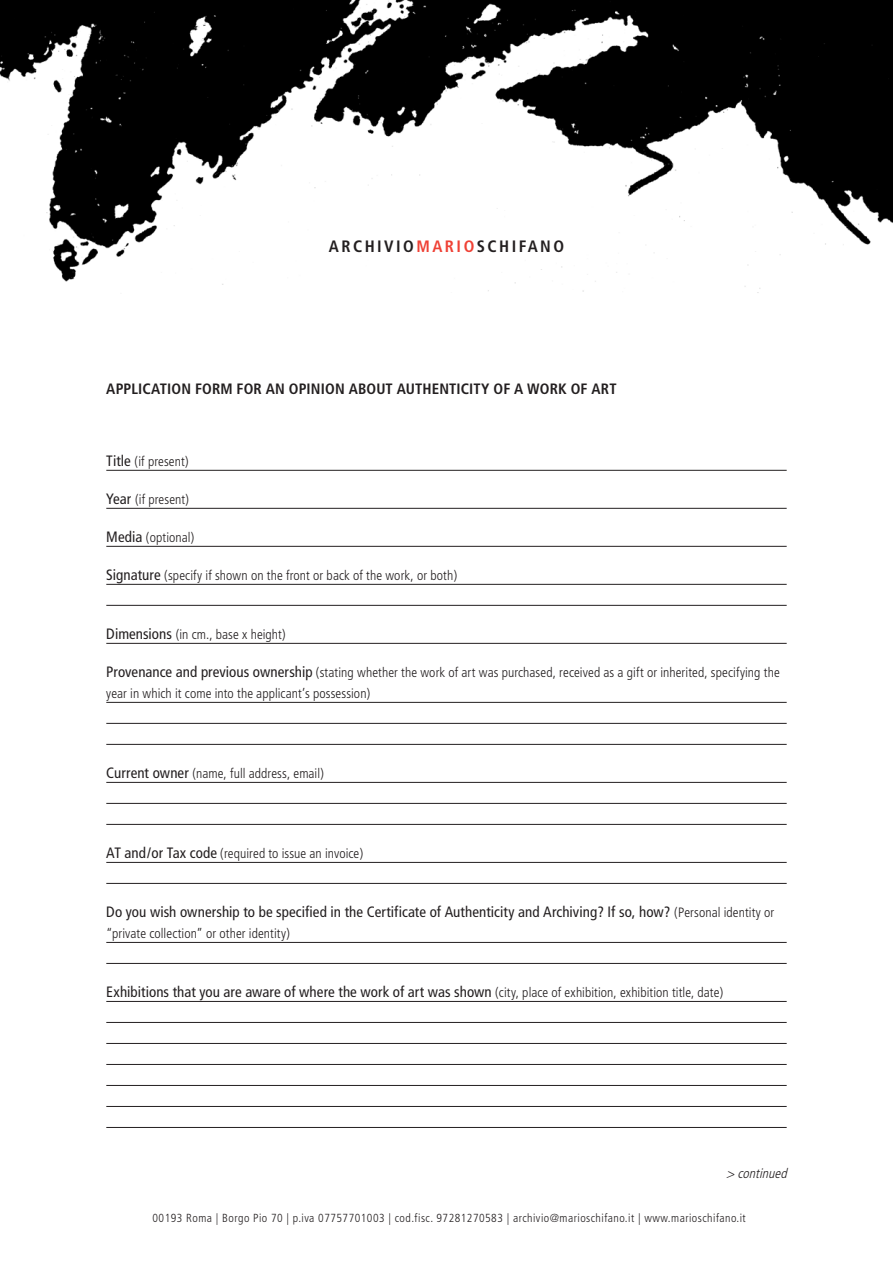
<style>
.page{position:relative;width:893px;height:1263px;background:#fff}
.page>*{position:absolute;margin:0;border:0;box-sizing:border-box;transform-origin:0 0}
.t1{font:700 condensed 16.5px "Frutiger";letter-spacing:.15em;color:#231f20}
.t2{font:condensed 15px "Frutiger";letter-spacing:.005em;color:#231f20}
.t3{font:700 condensed 15px "Frutiger";letter-spacing:.01em;color:#231f20}
.t4{font:300 condensed 13.5px/21px "Frutiger";letter-spacing:.005em;color:#231f20}
.t5{font:italic 300 condensed 13.5px "Frutiger";color:#231f20}
.t6{font:300 condensed 11.7px "Frutiger";letter-spacing:.04em;color:#231f20}
.s1{color:#ef4135}
.s2{font-weight:400;font-size:15px}
.s3{font-weight:300;font-size:13.5px}
</style>
<div class="page">
<img style="left:0;top:0;width:893px;height:293px">
<hr style="left:106px;top:470px;width:681px;height:1px;background:#231f20">
<hr style="left:106px;top:508px;width:681px;height:1px;background:#231f20">
<hr style="left:106px;top:546px;width:681px;height:1px;background:#231f20">
<hr style="left:106px;top:584px;width:681px;height:1px;background:#231f20">
<hr style="left:106px;top:605px;width:681px;height:1px;background:#231f20">
<hr style="left:106px;top:643px;width:681px;height:1px;background:#231f20">
<hr style="left:106px;top:702px;width:681px;height:1px;background:#231f20">
<hr style="left:106px;top:723px;width:681px;height:1px;background:#231f20">
<hr style="left:106px;top:744px;width:681px;height:1px;background:#231f20">
<hr style="left:106px;top:782px;width:681px;height:1px;background:#231f20">
<hr style="left:106px;top:803px;width:681px;height:1px;background:#231f20">
<hr style="left:106px;top:824px;width:681px;height:1px;background:#231f20">
<hr style="left:106px;top:862px;width:681px;height:1px;background:#231f20">
<hr style="left:106px;top:883px;width:681px;height:1px;background:#231f20">
<hr style="left:106px;top:942px;width:681px;height:1px;background:#231f20">
<hr style="left:106px;top:963px;width:681px;height:1px;background:#231f20">
<hr style="left:106px;top:1001px;width:681px;height:1px;background:#231f20">
<hr style="left:106px;top:1022px;width:681px;height:1px;background:#231f20">
<hr style="left:106px;top:1043px;width:681px;height:1px;background:#231f20">
<hr style="left:106px;top:1064px;width:681px;height:1px;background:#231f20">
<hr style="left:106px;top:1085px;width:681px;height:1px;background:#231f20">
<hr style="left:106px;top:1106px;width:681px;height:1px;background:#231f20">
<hr style="left:106px;top:1127px;width:681px;height:1px;background:#231f20">
<p class="t1" style="left:329px;top:236px;width:237px">ARCHIVIO<span class="s1">MARIO</span>SCHIFANO</p>
<p class="t3" style="left:106px;top:380px;width:512px">APPLICATION FORM FOR AN OPINION ABOUT AUTHENTICITY OF A WORK OF ART</p>
<p class="t4" style="left:106px;top:451px;width:84px"><span class="s2">Title</span> (if present)</p>
<p class="t4" style="left:106px;top:489px;width:84px"><span class="s2">Year</span> (if present)</p>
<p class="t4" style="left:106px;top:527px;width:90px"><span class="s2">Media</span> (optional)</p>
<p class="t4" style="left:106px;top:565px;width:352px"><span class="s2">Signature</span> (specify if shown on the front or back of the work, or both)</p>
<p class="t4" style="left:106px;top:624px;width:181px"><span class="s2">Dimensions</span> (in cm., base x height)</p>
<p class="t4" style="left:106px;top:662px;width:675px"><span class="s2">Provenance and previous ownership</span> (stating whether the work of art was purchased, received as a gift or inherited, specifying the year in which it come into the applicant’s possession)</p>
<p class="t4" style="left:106px;top:763px;width:219px"><span class="s2">Current owner</span> (name, full address, email)</p>
<p class="t4" style="left:106px;top:843px;width:258px"><span class="s2">AT and/or Tax code</span> (required to issue an invoice)</p>
<p class="t2" style="left:106px;top:903px;width:669px">Do you wish ownership to be specified in the Certificate of Authenticity and Archiving? If so, how? <span class="s3">(Personal identity or</span></p>
<p class="t4" style="left:106px;top:923px;width:185px">“private collection” or other identity)</p>
<p class="t2" style="left:106px;top:983px;width:618px">Exhibitions that you are aware of where the work of art was shown <span class="s3">(city, place of exhibition, exhibition title, date)</span></p>
<p class="t5" style="left:726px;top:1165px;width:66px">&gt; continued</p>
<p class="t6" style="left:153px;top:1211px;width:595px">00193 Roma | Borgo Pio 70 | p.iva 07757701003 | cod.fisc. 97281270583 | archivio@marioschifano.it | www.marioschifano.it</p>
</div>
